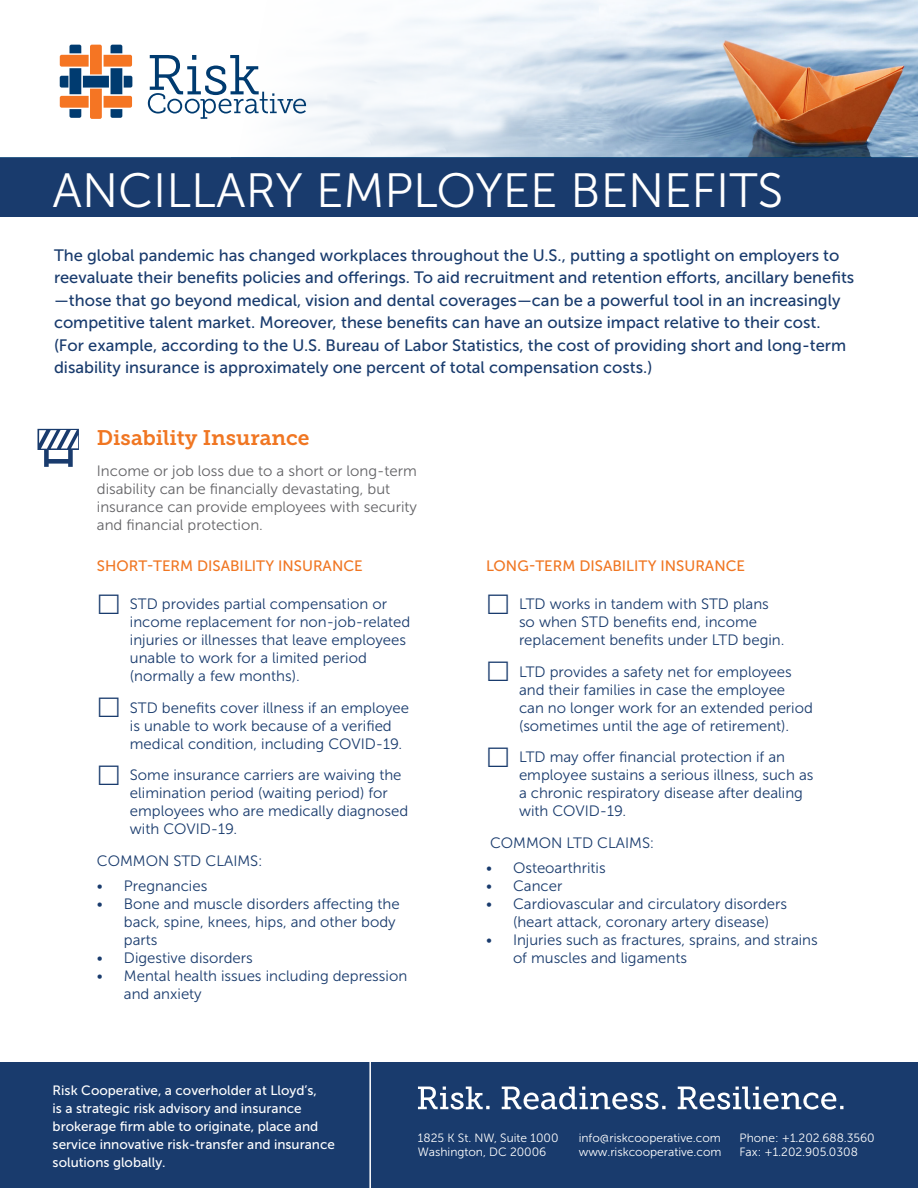
<style>
.page{position:relative;width:918px;height:1188px;background:#fff}
.page>*{position:absolute;margin:0;border:0;box-sizing:border-box;transform-origin:0 0}
.t1{font:48px "Museo Sans 300";color:#fff}
.t2{font:21px "Museo Slab 700";color:#f07622}
.t3{font:16.5px/22.5px "Museo Sans 500";color:#193b6d}
.t4{font:15px/18px "Museo Sans 300";color:#193b6d}
.t5{font:15px/18px "Museo Sans 300";color:#636366}
.t6{font:15px "Museo Sans 500";color:#f07622}
.t7{font:13.5px/18px "Museo Sans 500";color:#fff}
.t8{font:12px "Museo Sans 300";color:#fff}
</style>
<div class="page">
<img style="left:876px;top:0;width:42px;height:157px">
<svg style="left:285px;top:0;width:591px;height:157px"></svg>
<svg style="left:148px;top:55px;width:158px;height:64px"></svg>
<svg style="left:60px;top:45px;width:72px;height:74px"></svg>
<hr style="left:0;top:157px;width:918px;height:3px;background:#003b70">
<div style="left:0;top:159px;width:918px;height:58px;background:#193b6d"></div>
<div style="left:0;top:1062px;width:918px;height:126px;background:#193b6d"></div>
<svg style="left:418px;top:1087px;width:425px;height:23px"></svg>
<hr style="left:369px;top:1049px;width:2px;height:139px;background:#fff">
<svg style="left:38px;top:429px;width:41px;height:38px"></svg>
<p class="t1" style="left:53px;top:164px;width:732px">ANCILLARY EMPLOYEE BENEFITS</p>
<p class="t3" style="left:54px;top:244px;width:802px">The global pandemic has changed workplaces throughout the U.S., putting a spotlight on employers to reevaluate their benefits policies and offerings. To aid recruitment and retention efforts, ancillary benefits —those that go beyond medical, vision and dental coverages—can be a powerful tool in an increasingly competitive talent market. Moreover, these benefits can have an outsize impact relative to their cost. (For example, according to the U.S. Bureau of Labor Statistics, the cost of providing short and long-term disability insurance is approximately one percent of total compensation costs.)</p>
<p class="t2" style="left:97px;top:425px;width:214px">Disability Insurance</p>
<p class="t5" style="left:97px;top:462px;width:322px">Income or job loss due to a short or long-term disability can be financially devastating, but insurance can provide employees with security and financial protection.</p>
<p class="t6" style="left:97px;top:558px;width:267px">SHORT-TERM DISABILITY INSURANCE</p>
<p class="t4" style="left:130px;top:595px;width:282px">STD provides partial compensation or income replacement for non-job-related injuries or illnesses that leave employees unable to work for a limited period (normally a few months).</p>
<p class="t4" style="left:130px;top:699px;width:281px">STD benefits cover illness if an employee is unable to work because of a verified medical condition, including COVID-19.</p>
<p class="t4" style="left:130px;top:766px;width:280px">Some insurance carriers are waiving the elimination period (waiting period) for employees who are medically diagnosed with COVID-19.</p>
<p class="t4" style="left:97px;top:852px;width:167px">COMMON STD CLAIMS:</p>
<p class="t4" style="left:97px;top:877px;width:112px">• Pregnancies</p>
<p class="t4" style="left:124px;top:895px;width:277px;text-indent:-27px">• Bone and muscle disorders affecting the back, spine, knees, hips, and other body parts</p>
<p class="t4" style="left:97px;top:949px;width:158px">• Digestive disorders</p>
<p class="t4" style="left:124px;top:967px;width:285px;text-indent:-27px">• Mental health issues including depression and anxiety</p>
<p class="t6" style="left:486px;top:558px;width:261px">LONG-TERM DISABILITY INSURANCE</p>
<p class="t4" style="left:519px;top:595px;width:267px">LTD works in tandem with STD plans so when STD benefits end, income replacement benefits under LTD begin.</p>
<p class="t4" style="left:519px;top:663px;width:295px">LTD provides a safety net for employees and their families in case the employee can no longer work for an extended period (sometimes until the age of retirement).</p>
<p class="t4" style="left:519px;top:748px;width:296px">LTD may offer financial protection if an employee sustains a serious illness, such as a chronic respiratory disease after dealing with COVID-19.</p>
<p class="t4" style="left:490px;top:834px;width:166px">COMMON LTD CLAIMS:</p>
<p class="t4" style="left:486px;top:859px;width:121px">• Osteoarthritis</p>
<p class="t4" style="left:486px;top:877px;width:78px">• Cancer</p>
<p class="t4" style="left:486px;top:895px;width:303px;text-align:center">• Cardiovascular and circulatory disorders (heart attack, coronary artery disease)</p>
<p class="t4" style="left:513px;top:931px;width:306px;text-indent:-27px">• Injuries such as fractures, sprains, and strains of muscles and ligaments</p>
<p class="t7" style="left:53px;top:1081px;width:284px">Risk Cooperative, a coverholder at Lloyd’s,<br>is a strategic risk advisory and insurance brokerage firm able to originate, place and service innovative risk-transfer and insurance solutions globally.</p>
<p class="t8" style="left:418px;top:1131px;width:142px">1825 K St. NW, Suite 1000</p>
<p class="t8" style="left:418px;top:1145px;width:130px">Washington, DC 20006</p>
<p class="t8" style="left:579px;top:1131px;width:144px">info@riskcooperative.com</p>
<p class="t8" style="left:579px;top:1145px;width:144px">www.riskcooperative.com</p>
<p class="t8" style="left:740px;top:1131px;width:137px">Phone: +1.202.688.3560</p>
<p class="t8" style="left:740px;top:1145px;width:120px">Fax: +1.202.905.0308</p>
</div>
